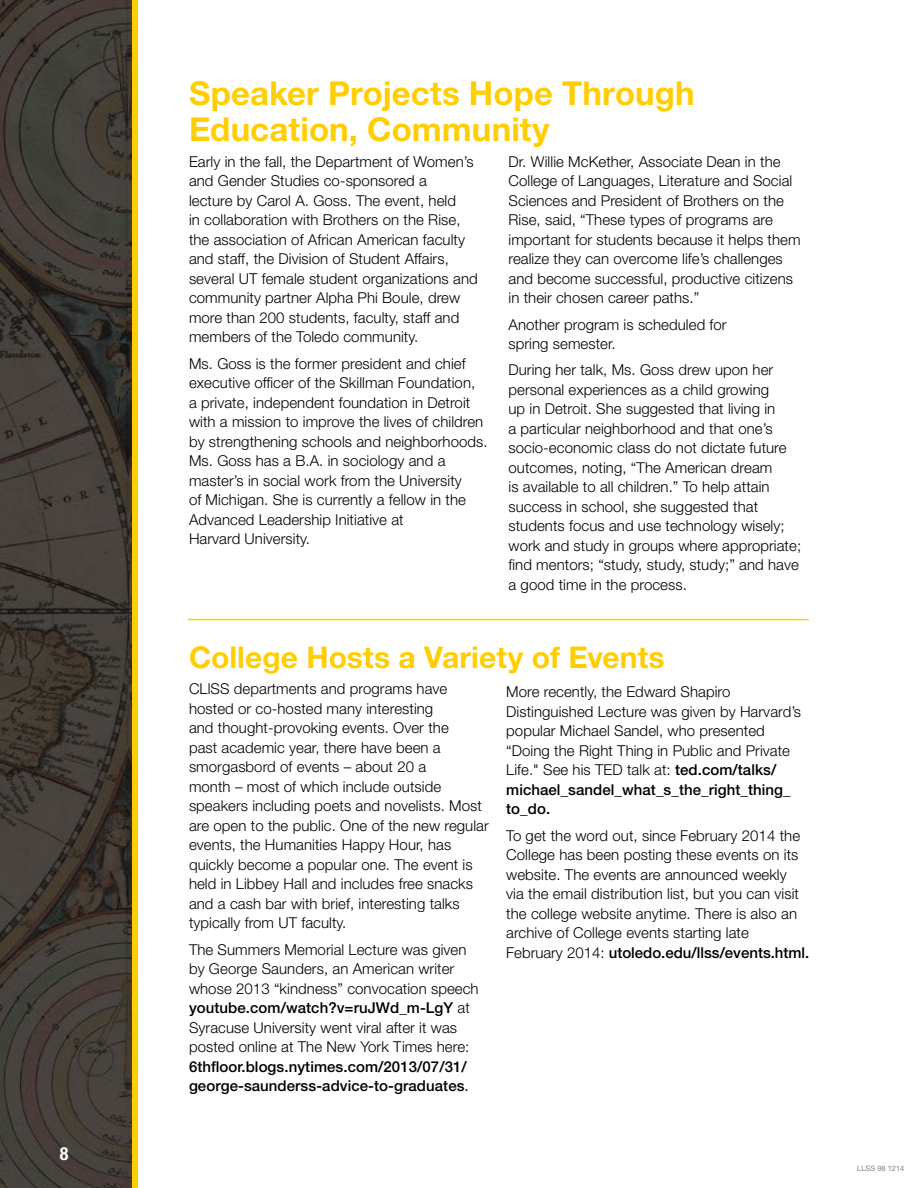
<style>
.page{position:relative;width:918px;height:1188px;background:#fff}
.page>*{position:absolute;margin:0;border:0;box-sizing:border-box;transform-origin:0 0}
.t1{font:700 33px/36px "Helvetica Neue LT Std";letter-spacing:.005em;color:#ffce02}
.t2{font:700 30px "Helvetica Neue LT Std";color:#ffce02}
.t3{font:700 condensed 18px "Helvetica Neue LT Std";color:#fff}
.t4{font:300 15px/19.5px "Helvetica Neue LT Std";letter-spacing:.005em;color:#000}
.t5{font:500 15px/19.5px "Helvetica Neue LT Std";letter-spacing:.005em;color:#000}
.t6{font:7.5px "Helvetica Neue LT Std";color:#808285}
.s1{font-weight:500}
.s2{font-weight:400}
</style>
<div class="page">
<img style="left:0;top:0;width:132px;height:1188px">
<div style="left:132px;top:0;width:6px;height:1188px;background:#ffce02"></div>
<hr style="left:188px;top:619px;width:621px;height:1px;background:#ffce02">
<p class="t3" style="left:60px;top:1143px;width:10px">8</p>
<h1 class="t1" style="left:189px;top:74px;width:507px">Speaker Projects Hope Through<br>Education, Community</h1>
<p class="t4" style="left:189px;top:151px;width:290px">Early in the fall, the Department of Women’s and Gender Studies co-sponsored a<br>lecture by Carol A. Goss. The event, held<br>in collaboration with Brothers on the Rise, the association of African American faculty and staff, the Division of Student Affairs, several UT female student organizations and community partner Alpha Phi Boule, drew more than 200 students, faculty, staff and members of the Toledo community.</p>
<p class="t4" style="left:189px;top:353px;width:300px">Ms. Goss is the former president and chief executive officer of the Skillman Foundation,<br>a private, independent foundation in Detroit with a mission to improve the lives of children by strengthening schools and neighborhoods.<br>Ms. Goss has a B.A. in sociology and a master’s in social work from the University<br>of Michigan. She is currently a fellow in the Advanced Leadership Initiative at<br>Harvard University.</p>
<p class="t4" style="left:508px;top:151px;width:294px">Dr. Willie McKether, Associate Dean in the College of Languages, Literature and Social Sciences and President of Brothers on the Rise, said, “These types of programs are important for students because it helps them realize they can overcome life’s challenges and become successful, productive citizens in their chosen career paths.”</p>
<p class="t4" style="left:508px;top:314px;width:220px">Another program is scheduled for spring semester.</p>
<p class="t4" style="left:508px;top:360px;width:294px">During her talk, Ms. Goss drew upon her personal experiences as a child growing<br>up in Detroit. She suggested that living in<br>a particular neighborhood and that one’s socio-economic class do not dictate future outcomes, noting, “The American dream<br>is available to all children.” To help attain success in school, she suggested that students focus and use technology wisely; work and study in groups where appropriate; find mentors; “study, study, study;” and have a good time in the process.</p>
<h2 class="t2" style="left:189px;top:639px;width:477px">College Hosts a Variety of Events</h2>
<p class="t4" style="left:189px;top:679px;width:301px">CLlSS departments and programs have hosted or co-hosted many interesting<br>and thought-provoking events. Over the<br>past academic year, there have been a smorgasbord of events – about 20 a<br>month – most of which include outside speakers including poets and novelists. Most are open to the public. One of the new regular events, the Humanities Happy Hour, has quickly become a popular one. The event is held in Libbey Hall and includes free snacks and a cash bar with brief, interesting talks typically from UT faculty.</p>
<p class="t4" style="left:189px;top:939px;width:291px">The Summers Memorial Lecture was given by George Saunders, an American writer whose 2013 “kindness” convocation speech <span class="s1">youtube.com/watch?v=ruJWd_m-LgY</span> at Syracuse University went viral after it was posted online at The New York Times here:</p>
<p class="t5" style="left:189px;top:1056px;width:281px">6thfloor.blogs.nytimes.com/2013/07/31/ george-saunderss-advice-to-graduates<span class="s2">.</span></p>
<p class="t4" style="left:506px;top:682px;width:296px">More recently, the Edward Shapiro Distinguished Lecture was given by Harvard’s popular Michael Sandel, who presented “Doing the Right Thing in Public and Private Life." See his TED talk at: <span class="s1">ted.com/talks/ michael_sandel_what_s_the_right_thing_ to_do.</span></p>
<p class="t4" style="left:506px;top:825px;width:305px">To get the word out, since February 2014 the College has been posting these events on its website. The events are announced weekly<br>via the email distribution list, but you can visit the college website anytime. There is also an archive of College events starting late<br>February 2014: <span class="s1">utoledo.edu/llss/events.html.</span></p>
<p class="t6" style="left:857px;top:1164px;width:49px">LLSS 98 1214</p>
</div>
